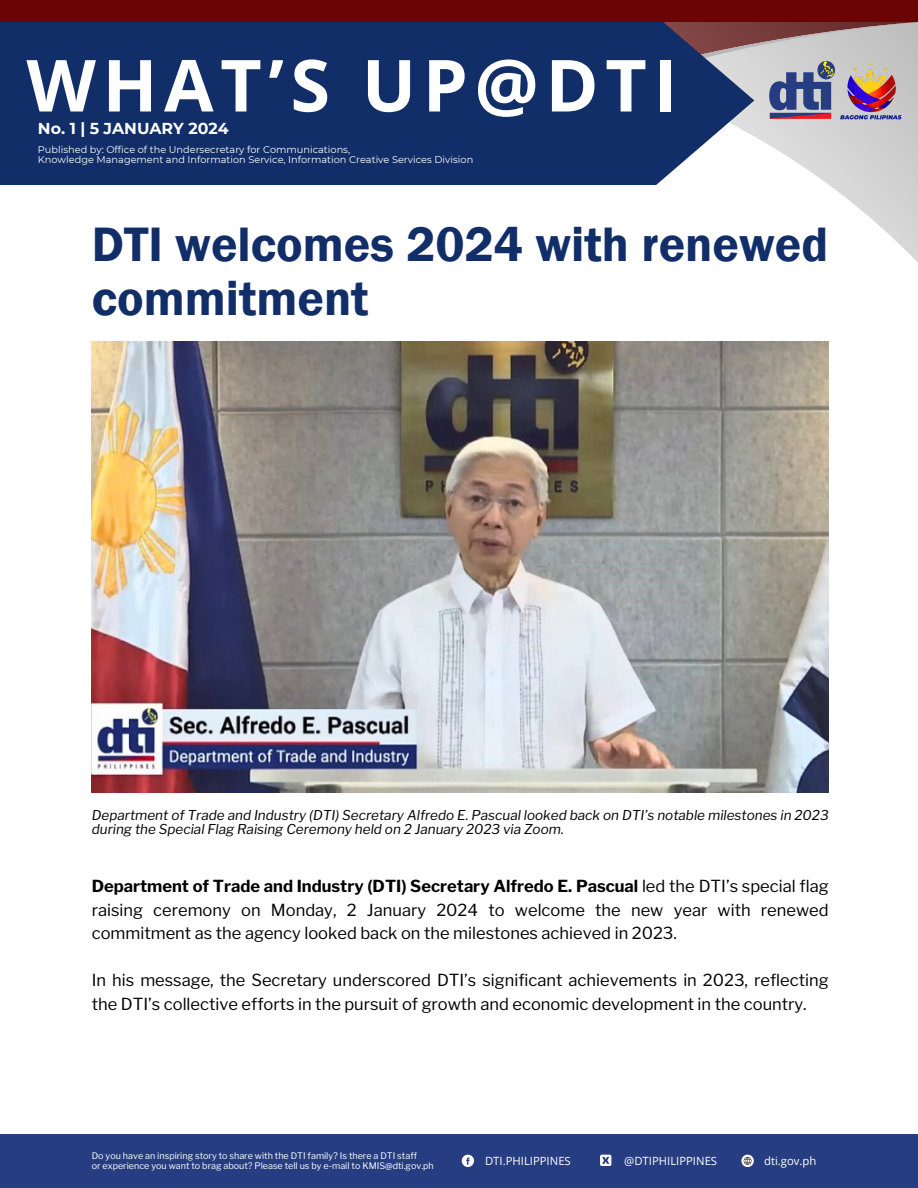
<style>
.page{position:relative;width:918px;height:1188px;background:#fff}
.page>*{position:absolute;margin:0;border:0;box-sizing:border-box;transform-origin:0 0}
.t1{font:700 71.85px "Open Sans";letter-spacing:.09em;color:#fff}
.t2{font:600 49.8px/54.6px "Franklin Gothic";color:#112e69}
.t3{font:16.5px/23.7px "Libre Franklin";color:#000;text-align:justify}
.t4{font:700 15.75px "Montserrat";color:#fff}
.t5{font:italic 13.5px/14.7px "Libre Franklin";color:#000}
.t6{font:11.25px "Open Sans";color:#fff}
.t7{font:9.75px "Montserrat";color:#fff}
.t8{font:9px "Libre Franklin";color:#fff}
.s1{font-weight:700}
</style>
<div class="page">
<div style="left:0;top:1134px;width:918px;height:54px;background:#263d81"></div>
<svg style="left:462px;top:1155px;width:12px;height:12px"></svg>
<svg style="left:741px;top:1155px;width:13px;height:12px"></svg>
<svg style="left:600px;top:1155px;width:11px;height:11px"></svg>
<svg style="left:754px;top:22px;width:164px;height:241px"></svg>
<img style="left:763px;top:60px;width:69px;height:70px">
<img style="left:832px;top:54px;width:77px;height:76px">
<div style="left:0;top:22px;width:754px;height:163px;background:#112e69"></div>
<img style="left:92px;top:342px;width:737px;height:451px">
<div style="left:0;top:0;width:918px;height:22px;background:#690505"></div>
<p class="t1" style="left:26px;top:35px;width:652px">WHAT’S UP@DTI</p>
<p class="t4" style="left:38px;top:118px;width:192px">No. 1 | 5 JANUARY 2024</p>
<p class="t7" style="left:38px;top:143px;width:314px">Published by: Office of the Undersecretary for Communications,</p>
<p class="t7" style="left:38px;top:154px;width:437px">Knowledge Management and Information Service, Information Creative Services Division</p>
<p class="t2" style="left:92px;top:216px;width:738px">DTI welcomes 2024 with renewed commitment</p>
<p class="t5" style="left:92px;top:807px;width:738px">Department of Trade and Industry (DTI) Secretary Alfredo E. Pascual looked back on DTI’s notable milestones in 2023 during the Special Flag Raising Ceremony held on 2 January 2023 via Zoom.</p>
<p class="t3" style="left:92px;top:874px;width:738px"><span class="s1">Department of Trade and Industry (DTI) Secretary Alfredo E. Pascual</span> led the DTI’s special flag raising ceremony on Monday, 2 January 2024 to welcome the new year with renewed commitment as the agency looked back on the milestones achieved in 2023.</p>
<p class="t3" style="left:92px;top:969px;width:738px">In his message, the Secretary underscored DTI’s significant achievements in 2023, reflecting the DTI’s collective efforts in the pursuit of growth and economic development in the country.</p>
<p class="t8" style="left:92px;top:1150px;width:327px">Do you have an inspiring story to share with the DTI family? Is there a DTI staff</p>
<p class="t8" style="left:92px;top:1161px;width:344px">or experience you want to brag about? Please tell us by e-mail to KMIS@dti.gov.ph</p>
<p class="t6" style="left:485px;top:1153px;width:87px">DTI.PHILIPPINES</p>
<p class="t6" style="left:624px;top:1153px;width:94px">@DTIPHILIPPINES</p>
<p class="t6" style="left:764px;top:1153px;width:54px">dti.gov.ph</p>
</div>
